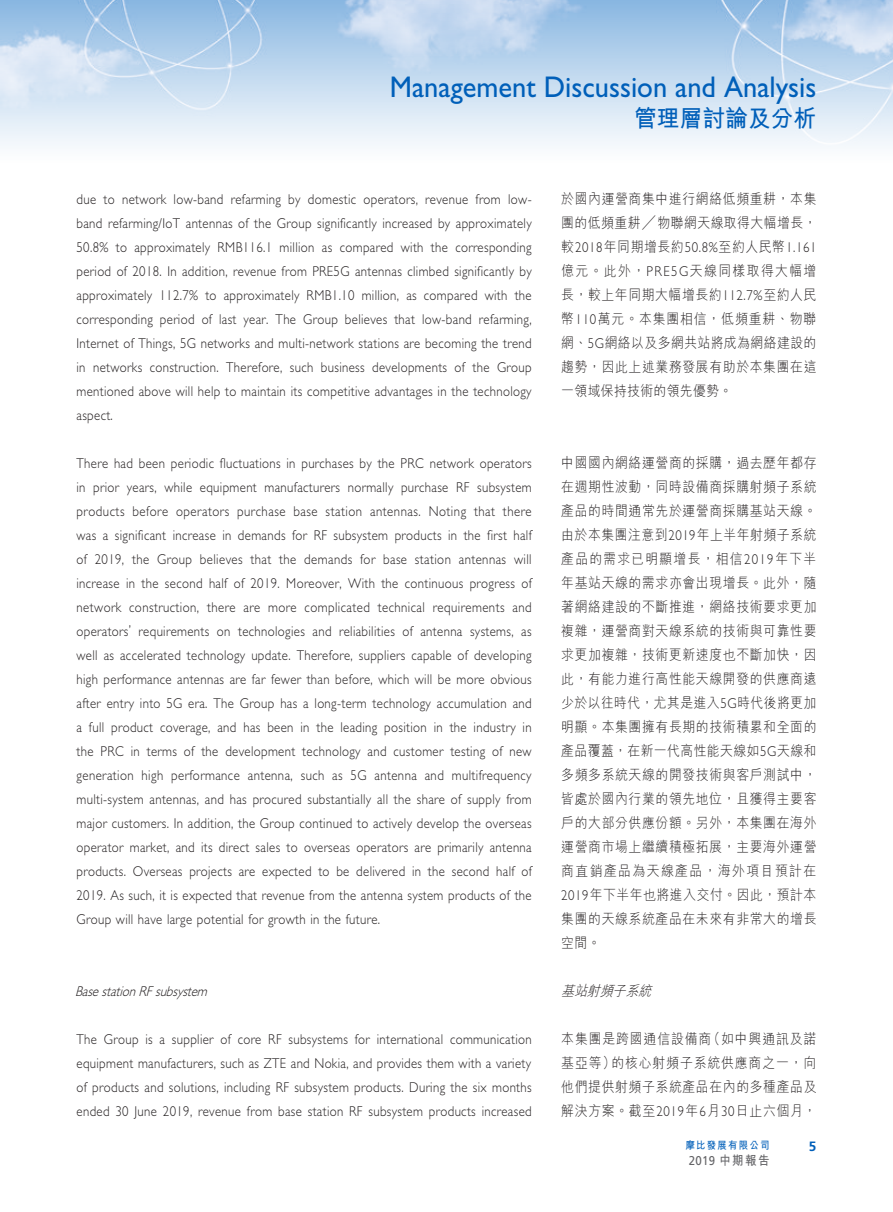
<style>
.page{position:relative;width:893px;height:1212px;background:#fff}
.page>*{position:absolute;margin:0;border:0;box-sizing:border-box;transform-origin:0 0}
.t1{font:30px "Gill Sans Std";color:#005fb9;scale:.95 1}
.t2{font:700 24px "M Hei HK";color:#005fb9;scale:.95 1}
.t3{font:300 14.25px/24px "Gill Sans Std";letter-spacing:.03em;color:#231f20;text-align:justify;scale:.9 1}
.t4{font:300 14.25px/24px "M Hei HK";letter-spacing:.05em;color:#231f20;text-align:justify;scale:.9 1}
.t5{font:italic 300 14.25px "Gill Sans Std";color:#231f20;scale:.9 1}
.t6{font:italic 300 14.25px "M Hei HK";color:#231f20;scale:.9 1}
.t7{font:700 13.5px "Frutiger LT Std";color:#005fb9}
.t8{font:12.75px "Frutiger LT Std";color:#636366;scale:.9 1}
.t9{font:700 10.5px "M Hei HK";letter-spacing:.13em;color:#005fb9;scale:.9 1}
.s1{font-family:"M Hei HK"}
.s2{font-family:"Gill Sans Std"}
.s3{font-family:"M Hei HK";font-weight:700}
</style>
<div class="page">
<img style="left:0;top:0;width:893px;height:147px">
<h1 class="t1" style="left:390px;top:70px;width:451px">Management Discussion and Analysis</h1>
<h2 class="t2" style="left:634px;top:101px;width:194px">管理層討論及分析</h2>
<p class="t3" style="left:77px;top:187px;width:507px">due to network low-band refarming by domestic operators, revenue from low&shy;band refarming/IoT antennas of the Group significantly increased by approximately 50.8% to approximately RMB116.1 million as compared with the corresponding period of 2018. In addition, revenue from PRE5G antennas climbed significantly by approximately 112.7% to approximately RMB1.10 million, as compared with the corresponding period of last year. The Group believes that low-band refarming, Internet of Things, 5G networks and multi-network stations are becoming the trend in networks construction. Therefore, such business developments of the Group mentioned above will help to maintain its competitive advantages in the technology aspect.</p>
<p class="t3" style="left:77px;top:451px;width:507px">There had been periodic fluctuations in purchases by the PRC network operators in prior years, while equipment manufacturers normally purchase RF subsystem products before operators purchase base station antennas. Noting that there was a significant increase in demands for RF subsystem products in the first half of 2019, the Group believes that the demands for base station antennas will increase in the second half of 2019. Moreover, With the continuous progress of network construction, there are more complicated technical requirements and operators’ requirements on technologies and reliabilities of antenna systems, as well as accelerated technology update. Therefore, suppliers capable of developing high performance antennas are far fewer than before, which will be more obvious after entry into 5G era. The Group has a long-term technology accumulation and a full product coverage, and has been in the leading position in the industry in the PRC in terms of the development technology and customer testing of new generation high performance antenna, such as 5G antenna and multifrequency multi-system antennas, and has procured substantially all the share of supply from major customers. In addition, the Group continued to actively develop the overseas operator market, and its direct sales to overseas operators are primarily antenna products. Overseas projects are expected to be delivered in the second half of 2019. As such, it is expected that revenue from the antenna system products of the Group will have large potential for growth in the future.</p>
<p class="t5" style="left:75px;top:983px;width:153px">BasestationRFsubsystem</p>
<p class="t3" style="left:77px;top:1027px;width:507px">The Group is a supplier of core RF subsystems for international communication equipment manufacturers, such as ZTE and Nokia, and provides them with a variety of products and solutions, including RF subsystem products. During the six months ended 30 June 2019, revenue from base station RF subsystem products increased</p>
<p class="t4" style="left:561px;top:187px;width:285px">於國內運營商集中進行網絡低頻重耕，本集團的低頻重耕╱物聯網天線取得大幅增長，</p>
<p class="t3" style="left:561px;top:235px;width:285px"><span class="s1">較</span>2018<span class="s1">年同期增長約</span>50.8%<span class="s1">至約人民幣</span>1.161</p>
<p class="t4" style="left:561px;top:259px;width:285px">億元。此外，<span class="s2">PRE5G</span>天線同樣取得大幅增長，較上年同期大幅增長約<span class="s2">112.7%</span>至約人民幣<span class="s2">110</span>萬元。本集團相信，低頻重耕、物聯網、<span class="s2">5G</span>網絡以及多網共站將成為網絡建設的趨勢，因此上述業務發展有助於本集團在這一領域保持技術的領先優勢。</p>
<p class="t4" style="left:561px;top:451px;width:285px">中國國內網絡運營商的採購，過去歷年都存在週期性波動，同時設備商採購射頻子系統產品的時間通常先於運營商採購基站天線。由於本集團注意到<span class="s2">2019</span>年上半年射頻子系統產品的需求已明顯增長，相信<span class="s2">2019</span>年下半年基站天線的需求亦會出現增長。此外，隨著網絡建設的不斷推進，網絡技術要求更加複雜，運營商對天線系統的技術與可靠性要求更加複雜，技術更新速度也不斷加快，因此，有能力進行高性能天線開發的供應商遠少於以往時代，尤其是進入<span class="s2">5G</span>時代後將更加明顯。本集團擁有長期的技術積累和全面的產品覆蓋，在新一代高性能天線如<span class="s2">5G</span>天線和多頻多系統天線的開發技術與客戶測試中，皆處於國內行業的領先地位，且獲得主要客戶的大部分供應份額。另外，本集團在海外運營商市場上繼續積極拓展，主要海外運營商直銷產品為天線產品，海外項目預計在<span class="s2">2019</span>年下半年也將進入交付。因此，預計本集團的天線系統產品在未來有非常大的增長空間。</p>
<p class="t6" style="left:561px;top:984px;width:105px">基站射頻子系統</p>
<p class="t4" style="left:561px;top:1027px;width:285px">本集團是跨國通信設備商（如中興通訊及諾基亞等）的核心射頻子系統供應商之一，向他們提供射頻子系統產品在內的多種產品及解決方案。截至<span class="s2">2019</span>年<span class="s2">6</span>月<span class="s2">30</span>日止六個月，</p>
<p class="t9" style="left:686px;top:1138px;width:95px">摩比發展有限公司</p>
<p class="t7" style="left:809px;top:1138px;width:9px">5</p>
<p class="t8" style="left:689px;top:1153px;width:91px">2019 <span class="s3">中期報告</span></p>
</div>
